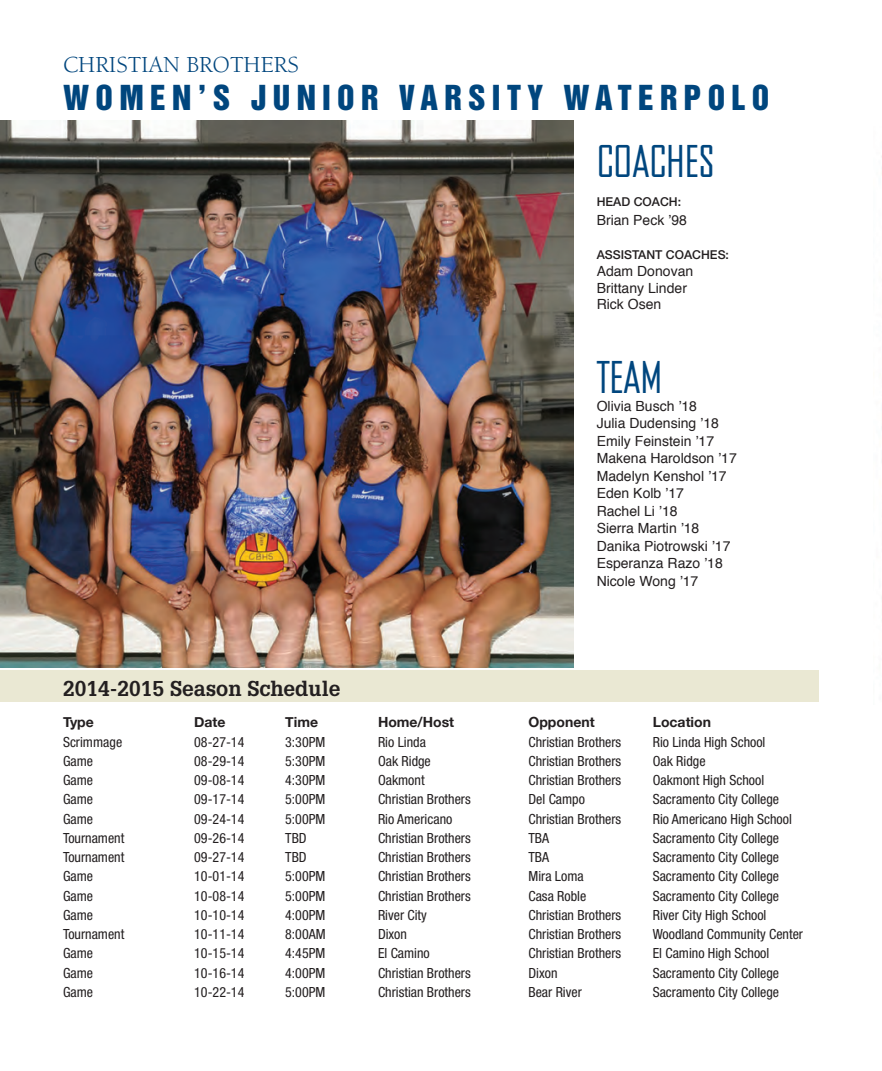
<style>
.page{position:relative;width:882px;height:1071px;background:#fff}
.page>*{position:absolute;margin:0;border:0;box-sizing:border-box;transform-origin:0 0}
.t1{font:42px "Bureau Agency";color:#00467e}
.t2{font:31.5px "Helvetica Inserat";letter-spacing:.2em;color:#00467e}
.t3{font:23.62px "Berkeley";color:#00467e}
.t4{font:700 21px "Glypha";color:#231f20}
.t5{font:condensed 14px "Helvetica Neue";color:#231f20}
.t6{font:14px "Helvetica";color:#231f20}
.t7{font:700 14px "Helvetica Neue";color:#231f20}
.t8{font:500 12.25px "Helvetica Neue";color:#231f20}
</style>
<div class="page">
<img style="left:0;top:120px;width:574px;height:547px">
<div style="left:0;top:670px;width:819px;height:32px;background:#eae8d3"></div>
<p class="t3" style="left:63px;top:52px;width:237px">CHRISTIAN BROTHERS</p>
<p class="t2" style="left:63px;top:78px;width:708px">WOMEN’S JUNIOR VARSITY WATERPOLO</p>
<p class="t1" style="left:597px;top:139px;width:119px">COACHES</p>
<p class="t8" style="left:597px;top:194px;width:86px">HEAD COACH:</p>
<p class="t6" style="left:597px;top:210px;width:92px">Brian Peck ’98</p>
<p class="t8" style="left:597px;top:247px;width:134px">ASSISTANT COACHES:</p>
<p class="t6" style="left:597px;top:260px;width:98px">Adam Donovan</p>
<p class="t6" style="left:597px;top:277px;width:92px">Brittany Linder</p>
<p class="t6" style="left:597px;top:294px;width:66px">Rick Osen</p>
<p class="t1" style="left:597px;top:355px;width:67px">TEAM</p>
<p class="t6" style="left:597px;top:395px;width:102px">Olivia Busch ’18</p>
<p class="t6" style="left:597px;top:413px;width:124px">Julia Dudensing ’18</p>
<p class="t6" style="left:597px;top:430px;width:119px">Emily Feinstein ’17</p>
<p class="t6" style="left:597px;top:448px;width:142px">Makena Haroldson ’17</p>
<p class="t6" style="left:597px;top:465px;width:131px">Madelyn Kenshol ’17</p>
<p class="t6" style="left:597px;top:483px;width:89px">Eden Kolb ’17</p>
<p class="t6" style="left:597px;top:500px;width:82px">Rachel Li ’18</p>
<p class="t6" style="left:597px;top:518px;width:104px">Sierra Martin ’18</p>
<p class="t6" style="left:597px;top:535px;width:135px">Danika Piotrowski ’17</p>
<p class="t6" style="left:597px;top:553px;width:128px">Esperanza Razo ’18</p>
<p class="t6" style="left:597px;top:570px;width:103px">Nicole Wong ’17</p>
<p class="t4" style="left:63px;top:675px;width:279px">2014-2015 Season Schedule</p>
<p class="t7" style="left:63px;top:714px;width:32px">Type</p>
<p class="t7" style="left:194px;top:714px;width:33px">Date</p>
<p class="t7" style="left:285px;top:714px;width:34px">Time</p>
<p class="t7" style="left:378px;top:714px;width:78px">Home/Host</p>
<p class="t7" style="left:528px;top:714px;width:68px">Opponent</p>
<p class="t7" style="left:653px;top:714px;width:60px">Location</p>
<p class="t5" style="left:63px;top:734px;width:61px">Scrimmage</p>
<p class="t5" style="left:194px;top:734px;width:52px">08-27-14</p>
<p class="t5" style="left:285px;top:734px;width:42px">3:30PM</p>
<p class="t5" style="left:378px;top:734px;width:49px">Rio Linda</p>
<p class="t5" style="left:528px;top:734px;width:94px">Christian Brothers</p>
<p class="t5" style="left:653px;top:734px;width:114px">Rio Linda High School</p>
<p class="t5" style="left:63px;top:753px;width:32px">Game</p>
<p class="t5" style="left:194px;top:753px;width:52px">08-29-14</p>
<p class="t5" style="left:285px;top:753px;width:42px">5:30PM</p>
<p class="t5" style="left:378px;top:753px;width:54px">Oak Ridge</p>
<p class="t5" style="left:528px;top:753px;width:94px">Christian Brothers</p>
<p class="t5" style="left:653px;top:753px;width:54px">Oak Ridge</p>
<p class="t5" style="left:63px;top:772px;width:32px">Game</p>
<p class="t5" style="left:194px;top:772px;width:52px">09-08-14</p>
<p class="t5" style="left:285px;top:772px;width:42px">4:30PM</p>
<p class="t5" style="left:378px;top:772px;width:48px">Oakmont</p>
<p class="t5" style="left:528px;top:772px;width:94px">Christian Brothers</p>
<p class="t5" style="left:653px;top:772px;width:113px">Oakmont High School</p>
<p class="t5" style="left:63px;top:791px;width:32px">Game</p>
<p class="t5" style="left:194px;top:791px;width:52px">09-17-14</p>
<p class="t5" style="left:285px;top:791px;width:42px">5:00PM</p>
<p class="t5" style="left:378px;top:791px;width:94px">Christian Brothers</p>
<p class="t5" style="left:528px;top:791px;width:58px">Del Campo</p>
<p class="t5" style="left:653px;top:791px;width:128px">Sacramento City College</p>
<p class="t5" style="left:63px;top:811px;width:32px">Game</p>
<p class="t5" style="left:194px;top:811px;width:52px">09-24-14</p>
<p class="t5" style="left:285px;top:811px;width:42px">5:00PM</p>
<p class="t5" style="left:378px;top:811px;width:76px">Rio Americano</p>
<p class="t5" style="left:528px;top:811px;width:94px">Christian Brothers</p>
<p class="t5" style="left:653px;top:811px;width:141px">Rio Americano High School</p>
<p class="t5" style="left:63px;top:830px;width:63px">Tournament</p>
<p class="t5" style="left:194px;top:830px;width:52px">09-26-14</p>
<p class="t5" style="left:285px;top:830px;width:23px">TBD</p>
<p class="t5" style="left:378px;top:830px;width:94px">Christian Brothers</p>
<p class="t5" style="left:528px;top:830px;width:22px">TBA</p>
<p class="t5" style="left:653px;top:830px;width:128px">Sacramento City College</p>
<p class="t5" style="left:63px;top:849px;width:63px">Tournament</p>
<p class="t5" style="left:194px;top:849px;width:52px">09-27-14</p>
<p class="t5" style="left:285px;top:849px;width:23px">TBD</p>
<p class="t5" style="left:378px;top:849px;width:94px">Christian Brothers</p>
<p class="t5" style="left:528px;top:849px;width:22px">TBA</p>
<p class="t5" style="left:653px;top:849px;width:128px">Sacramento City College</p>
<p class="t5" style="left:63px;top:868px;width:32px">Game</p>
<p class="t5" style="left:194px;top:868px;width:52px">10-01-14</p>
<p class="t5" style="left:285px;top:868px;width:42px">5:00PM</p>
<p class="t5" style="left:378px;top:868px;width:94px">Christian Brothers</p>
<p class="t5" style="left:528px;top:868px;width:57px">Mira Loma</p>
<p class="t5" style="left:653px;top:868px;width:128px">Sacramento City College</p>
<p class="t5" style="left:63px;top:888px;width:32px">Game</p>
<p class="t5" style="left:194px;top:888px;width:52px">10-08-14</p>
<p class="t5" style="left:285px;top:888px;width:42px">5:00PM</p>
<p class="t5" style="left:378px;top:888px;width:94px">Christian Brothers</p>
<p class="t5" style="left:528px;top:888px;width:59px">Casa Roble</p>
<p class="t5" style="left:653px;top:888px;width:128px">Sacramento City College</p>
<p class="t5" style="left:63px;top:907px;width:32px">Game</p>
<p class="t5" style="left:194px;top:907px;width:52px">10-10-14</p>
<p class="t5" style="left:285px;top:907px;width:42px">4:00PM</p>
<p class="t5" style="left:378px;top:907px;width:50px">River City</p>
<p class="t5" style="left:528px;top:907px;width:94px">Christian Brothers</p>
<p class="t5" style="left:653px;top:907px;width:115px">River City High School</p>
<p class="t5" style="left:63px;top:926px;width:63px">Tournament</p>
<p class="t5" style="left:194px;top:926px;width:52px">10-11-14</p>
<p class="t5" style="left:285px;top:926px;width:42px">8:00AM</p>
<p class="t5" style="left:378px;top:926px;width:31px">Dixon</p>
<p class="t5" style="left:528px;top:926px;width:94px">Christian Brothers</p>
<p class="t5" style="left:653px;top:926px;width:152px">Woodland Community Center</p>
<p class="t5" style="left:63px;top:945px;width:32px">Game</p>
<p class="t5" style="left:194px;top:945px;width:52px">10-15-14</p>
<p class="t5" style="left:285px;top:945px;width:42px">4:45PM</p>
<p class="t5" style="left:378px;top:945px;width:53px">El Camino</p>
<p class="t5" style="left:528px;top:945px;width:94px">Christian Brothers</p>
<p class="t5" style="left:653px;top:945px;width:118px">El Camino High School</p>
<p class="t5" style="left:63px;top:965px;width:32px">Game</p>
<p class="t5" style="left:194px;top:965px;width:52px">10-16-14</p>
<p class="t5" style="left:285px;top:965px;width:42px">4:00PM</p>
<p class="t5" style="left:378px;top:965px;width:94px">Christian Brothers</p>
<p class="t5" style="left:528px;top:965px;width:31px">Dixon</p>
<p class="t5" style="left:653px;top:965px;width:128px">Sacramento City College</p>
<p class="t5" style="left:63px;top:984px;width:32px">Game</p>
<p class="t5" style="left:194px;top:984px;width:52px">10-22-14</p>
<p class="t5" style="left:285px;top:984px;width:42px">5:00PM</p>
<p class="t5" style="left:378px;top:984px;width:94px">Christian Brothers</p>
<p class="t5" style="left:528px;top:984px;width:55px">Bear River</p>
<p class="t5" style="left:653px;top:984px;width:128px">Sacramento City College</p>
</div>
